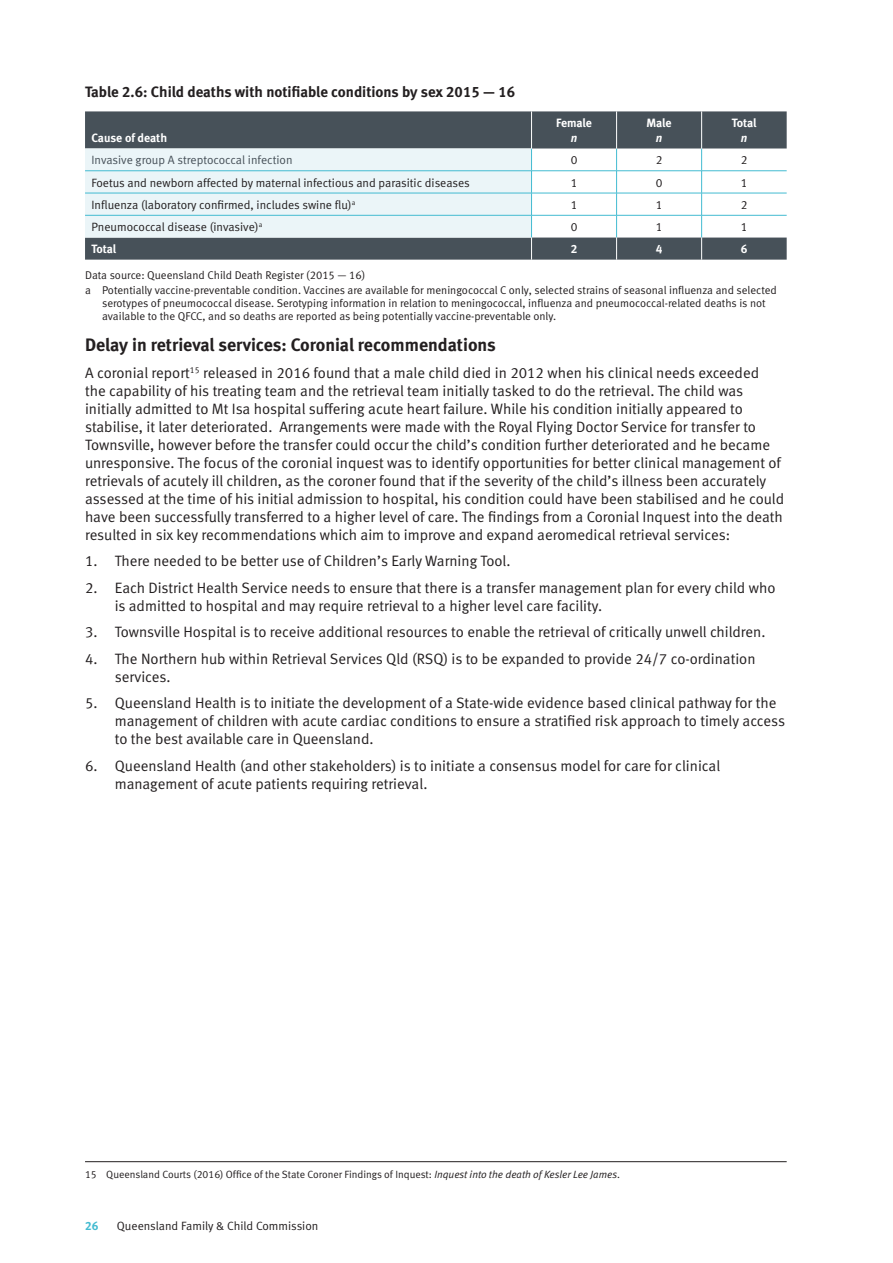
<style>
.page{position:relative;width:893px;height:1263px;background:#fff}
.page>*{position:absolute;margin:0;border:0;box-sizing:border-box;transform-origin:0 0}
.Heading_3{font:18px "Meta Bold LF";color:#231f20}
.Body_Copy{font:15px/18px "Meta Normal LF";color:#231f20}
.Body_Copy-2{font:15px "Meta Bold LF";color:#231f20}
.t1{font:12px "Meta Normal LF";color:#231f20}
.t2{font:12px "Meta Normal LF";color:#475159}
.t3{font:12px "Meta Bold LF";letter-spacing:-.005em;color:#fff}
.t4{font:italic 12px "Meta Bold LF";color:#fff}
.t5{font:12px "Meta Bold LF";color:#43bbd1}
.Caption__Indent{font:11.25px/12.8px "Meta Normal LF";color:#231f20}
.Footnote{font:10.5px "Meta Normal LF";color:#231f20}
.s1{font-style:italic}
</style>
<div class="page">
<hr style="left:892px;top:0;width:1px;height:1263px;background:#475159">
<svg style="left:892px;top:925px;width:1px;height:338px"></svg>
<svg style="left:85px;top:111px;width:702px;height:149px;fill:#475159"></svg>
<hr style="left:531px;top:170px;width:86px;height:1px;background:#43bbd1">
<hr style="left:617px;top:170px;width:85px;height:1px;background:#43bbd1">
<hr style="left:702px;top:170px;width:85px;height:1px;background:#43bbd1">
<hr style="left:531px;top:193px;width:86px;height:1px;background:#43bbd1">
<hr style="left:617px;top:193px;width:85px;height:1px;background:#43bbd1">
<hr style="left:702px;top:193px;width:85px;height:1px;background:#43bbd1">
<hr style="left:531px;top:215px;width:86px;height:1px;background:#43bbd1">
<hr style="left:617px;top:215px;width:85px;height:1px;background:#43bbd1">
<hr style="left:702px;top:215px;width:85px;height:1px;background:#43bbd1">
<hr style="left:531px;top:111px;width:1px;height:37px;background:#fff">
<hr style="left:616px;top:111px;width:1px;height:37px;background:#fff">
<hr style="left:701px;top:111px;width:1px;height:37px;background:#fff">
<svg style="left:85px;top:148px;width:447px;height:112px;background:#c6d3d7"></svg>
<svg style="left:616px;top:148px;width:1px;height:112px"></svg>
<svg style="left:701px;top:148px;width:1px;height:112px"></svg>
<hr style="left:85px;top:1161px;width:702px;height:1px;background:#231f20">
<p class="Body_Copy-2" style="left:85px;top:83px;width:432px">Table 2.6: Child deaths with notifiable conditions by sex 2015 — 16</p>
<p class="t3" style="left:91px;top:131px;width:77px">Cause of death</p>
<p class="t3" style="left:556px;top:116px;width:37px">Female</p>
<p class="t4" style="left:571px;top:131px;width:8px">n</p>
<p class="t3" style="left:646px;top:116px;width:27px">Male</p>
<p class="t4" style="left:656px;top:131px;width:8px">n</p>
<p class="t3" style="left:732px;top:116px;width:26px">Total</p>
<p class="t4" style="left:741px;top:131px;width:8px">n</p>
<p class="t2" style="left:91px;top:153px;width:203px">Invasive group A streptococcal infection</p>
<p class="t1" style="left:571px;top:153px;width:8px">0</p>
<p class="t1" style="left:656px;top:153px;width:8px">2</p>
<p class="t1" style="left:741px;top:153px;width:8px">2</p>
<p class="t1" style="left:91px;top:176px;width:380px">Foetus and newborn affected by maternal infectious and parasitic diseases</p>
<p class="t1" style="left:571px;top:176px;width:8px">1</p>
<p class="t1" style="left:656px;top:176px;width:8px">0</p>
<p class="t1" style="left:741px;top:176px;width:8px">1</p>
<p class="t1" style="left:91px;top:198px;width:265px">Influenza (laboratory confirmed, includes swine flu)<sup>a</sup></p>
<p class="t1" style="left:571px;top:198px;width:8px">1</p>
<p class="t1" style="left:656px;top:198px;width:8px">1</p>
<p class="t1" style="left:741px;top:198px;width:8px">2</p>
<p class="t1" style="left:91px;top:220px;width:172px">Pneumococcal disease (invasive)<sup>a</sup></p>
<p class="t1" style="left:571px;top:220px;width:8px">0</p>
<p class="t1" style="left:656px;top:220px;width:8px">1</p>
<p class="t1" style="left:741px;top:220px;width:8px">1</p>
<p class="t3" style="left:91px;top:242px;width:26px">Total</p>
<p class="t3" style="left:571px;top:242px;width:8px">2</p>
<p class="t3" style="left:656px;top:242px;width:8px">4</p>
<p class="t3" style="left:741px;top:242px;width:8px">6</p>
<p class="Caption__Indent" style="left:85px;top:269px;width:282px">Data source: Queensland Child Death Register (2015 — 16)</p>
<p class="Caption__Indent" style="left:102px;top:284px;width:676px;text-indent:-17px">a Potentially vaccine-preventable condition. Vaccines are available for meningococcal C only, selected strains of seasonal influenza and selected serotypes of pneumococcal disease. Serotyping information in relation to meningococcal, influenza and pneumococcal-related deaths is not available to the QFCC, and so deaths are reported as being potentially vaccine-preventable only.</p>
<h3 class="Heading_3" style="left:85px;top:334px;width:412px">Delay in retrieval services: Coronial recommendations</h3>
<p class="Body_Copy" style="left:85px;top:363px;width:701px">A coronial report<sup>15</sup> released in 2016 found that a male child died in 2012 when his clinical needs exceeded<br>the capability of his treating team and the retrieval team initially tasked to do the retrieval. The child was initially admitted to Mt Isa hospital suffering acute heart failure. While his condition initially appeared to stabilise, it later deteriorated. Arrangements were made with the Royal Flying Doctor Service for transfer to Townsville, however before the transfer could occur the child’s condition further deteriorated and he became unresponsive. The focus of the coronial inquest was to identify opportunities for better clinical management of retrievals of acutely ill children, as the coroner found that if the severity of the child’s illness been accurately assessed at the time of his initial admission to hospital, his condition could have been stabilised and he could have been successfully transferred to a higher level of care. The findings from a Coronial Inquest into the death resulted in six key recommendations which aim to improve and expand aeromedical retrieval services:</p>
<p class="Body_Copy" style="left:85px;top:552px;width:427px">1. There needed to be better use of Children’s Early Warning Tool.</p>
<p class="Body_Copy" style="left:115px;top:578px;width:662px;text-indent:-30px">2. Each District Health Service needs to ensure that there is a transfer management plan for every child who is admitted to hospital and may require retrieval to a higher level care facility.</p>
<p class="Body_Copy" style="left:85px;top:623px;width:682px">3. Townsville Hospital is to receive additional resources to enable the retrieval of critically unwell children.</p>
<p class="Body_Copy" style="left:115px;top:649px;width:642px;text-indent:-30px">4. The Northern hub within Retrieval Services Qld (RSQ) is to be expanded to provide 24/7 co-ordination services.</p>
<p class="Body_Copy" style="left:115px;top:694px;width:672px;text-indent:-30px">5. Queensland Health is to initiate the development of a State-wide evidence based clinical pathway for the management of children with acute cardiac conditions to ensure a stratified risk approach to timely access to the best available care in Queensland.</p>
<p class="Body_Copy" style="left:115px;top:756px;width:607px;text-indent:-30px">6. Queensland Health (and other stakeholders) is to initiate a consensus model for care for clinical management of acute patients requiring retrieval.</p>
<p class="Footnote" style="left:85px;top:1168px;width:536px">15 Queensland Courts (2016) Office of the State Coroner Findings of Inquest: <span class="s1">Inquest into the death of Kesler Lee James</span>.</p>
<p class="t5" style="left:85px;top:1218px;width:15px">26</p>
<p class="t1" style="left:117px;top:1219px;width:203px">Queensland Family &amp; Child Commission</p>
</div>
